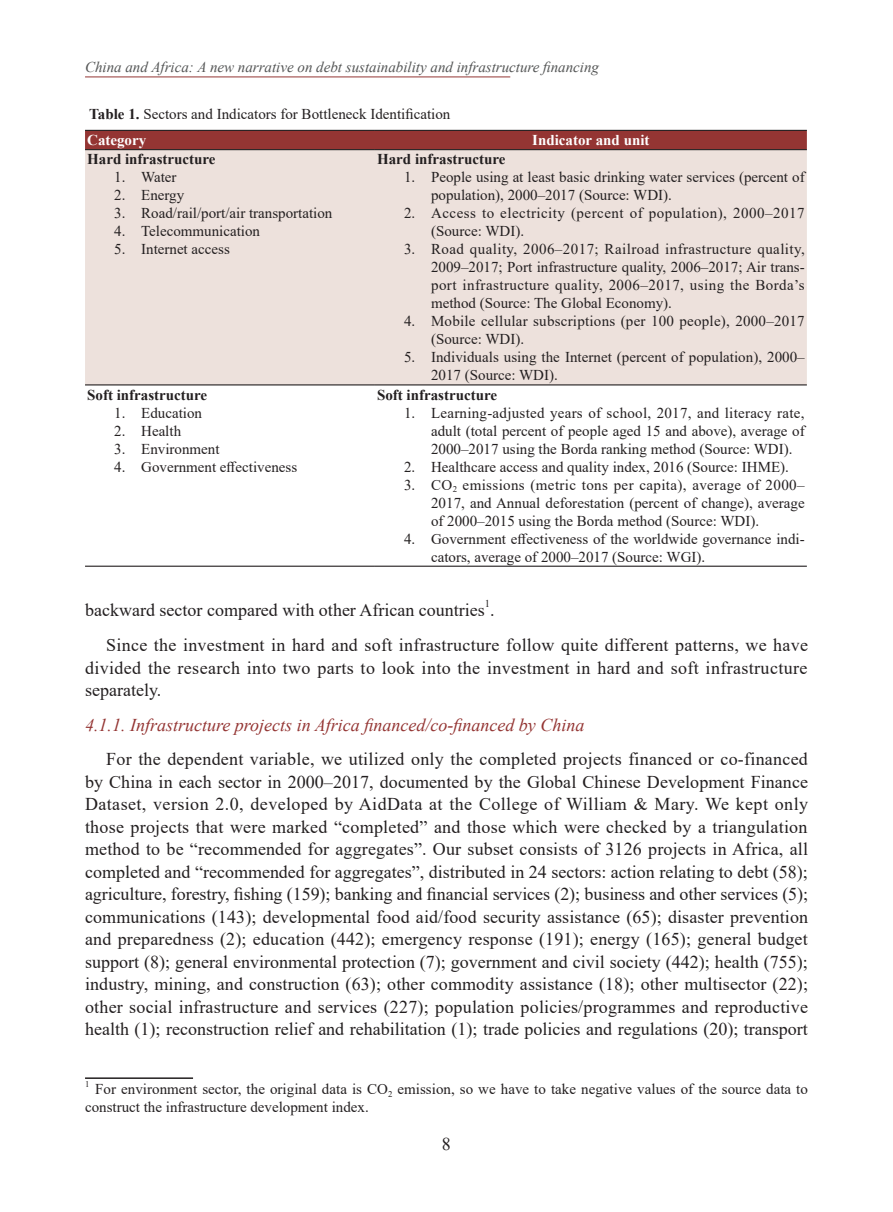
<style>
.page{position:relative;width:893px;height:1212px;background:#fff}
.page>*{position:absolute;margin:0;border:0;box-sizing:border-box;transform-origin:0 0}
.Paragraph{font:18px/22.5px "Times New Roman";color:#231f20;text-align:justify}
.Heading_3{font:italic 18px "Times New Roman";color:#943533}
.Footnote{font:15px/18px "Times New Roman";color:#231f20}
.t1{font:italic 15px "Times New Roman";color:#545555}
.t2{font:700 15px "Times New Roman";color:#231f20}
.Footnote-2{font:15px/18px "Times New Roman";letter-spacing:.035em;color:#231f20}
.Table_List{font:15px "Times New Roman";color:#231f20}
.t3{font:700 15px "Times New Roman";color:#fff}
.Paragraph-2{font:10.5px "Times New Roman";color:#231f20}
.Footnote-3{font:8.7px "Times New Roman";color:#231f20}
.s1{font-weight:700}
</style>
<div class="page">
<hr style="left:85px;top:77px;width:425px;height:1px;background:#943533">
<div style="left:85px;top:131px;width:722px;height:18px;background:#943533"></div>
<div style="left:85px;top:150px;width:722px;height:234px;background:#ede1dc"></div>
<hr style="left:85px;top:130px;width:290px;height:1px;background:#231f20">
<hr style="left:375px;top:130px;width:432px;height:1px;background:#231f20">
<hr style="left:85px;top:149px;width:290px;height:1px;background:#231f20">
<hr style="left:375px;top:149px;width:432px;height:1px;background:#231f20">
<hr style="left:85px;top:384px;width:290px;height:1px;background:#231f20">
<hr style="left:375px;top:384px;width:432px;height:1px;background:#231f20">
<hr style="left:85px;top:566px;width:290px;height:1px;background:#231f20">
<hr style="left:375px;top:566px;width:432px;height:1px;background:#231f20">
<hr style="left:85px;top:1077px;width:108px;height:2px;background:#231f20">
<p class="t1" style="left:85px;top:57px;width:516px">China and Africa: A new narrative on debt sustainability and infrastructure financing</p>
<p class="Table_List" style="left:89px;top:103px;width:363px"><span class="s1">Table 1.</span> Sectors and Indicators for Bottleneck Identification</p>
<p class="t3" style="left:87px;top:129px;width:61px">Category</p>
<p class="t3" style="left:532px;top:129px;width:119px">Indicator and unit</p>
<p class="t2" style="left:87px;top:148px;width:130px">Hard infrastructure</p>
<p class="Footnote" style="left:114px;top:168px;width:64px">1. Water</p>
<p class="Footnote" style="left:114px;top:186px;width:72px">2. Energy</p>
<p class="Footnote" style="left:114px;top:204px;width:220px">3. Road/rail/port/air transportation</p>
<p class="Footnote" style="left:114px;top:222px;width:147px">4. Telecommunication</p>
<p class="Footnote" style="left:114px;top:240px;width:117px">5. Internet access</p>
<p class="t2" style="left:377px;top:148px;width:130px">Hard infrastructure</p>
<p class="Footnote" style="left:431px;top:168px;width:375px;text-indent:-27px">1. People using at least basic drinking water services (percent of population), 2000–2017 (Source: WDI).</p>
<p class="Footnote-2" style="left:431px;top:204px;width:375px;text-indent:-27px">2. Access to electricity (percent of population), 2000–2017 (Source: WDI).</p>
<p class="Footnote" style="left:431px;top:240px;width:375px;text-align:justify;text-indent:-27px">3. Road quality, 2006–2017; Railroad infrastructure quality, 2009–2017; Port infrastructure quality, 2006–2017; Air trans&shy;port infrastructure quality, 2006–2017, using the Borda’s method (Source: The Global Economy).</p>
<p class="Footnote" style="left:431px;top:312px;width:375px;text-indent:-27px">4. Mobile cellular subscriptions (per 100 people), 2000–2017 (Source: WDI).</p>
<p class="Footnote" style="left:431px;top:348px;width:375px;text-indent:-27px">5. Individuals using the Internet (percent of population), 2000–<br>2017 (Source: WDI).</p>
<p class="t2" style="left:377px;top:384px;width:122px">Soft infrastructure</p>
<p class="Footnote" style="left:431px;top:403px;width:375px;text-align:justify;text-indent:-27px">1. Learning-adjusted years of school, 2017, and literacy rate, adult (total percent of people aged 15 and above), average of 2000–2017 using the Borda ranking method (Source: WDI).</p>
<p class="Footnote" style="left:404px;top:457px;width:386px">2. Healthcare access and quality index, 2016 (Source: IHME).</p>
<p class="Footnote" style="left:431px;top:475px;width:375px;text-align:justify;text-indent:-27px">3. CO<sub>2</sub> emissions (metric tons per capita), average of 2000– 2017, and Annual deforestation (percent of change), average of 2000–2015 using the Borda method (Source: WDI).</p>
<p class="Footnote" style="left:431px;top:529px;width:375px;text-indent:-27px">4. Government effectiveness of the worldwide governance indi&shy;cators, average of 2000–2017 (Source: WGI).</p>
<p class="Paragraph" style="left:85px;top:598px;width:411px">backward sector compared with other African countries .</p>
<p class="t2" style="left:87px;top:384px;width:122px">Soft infrastructure</p>
<p class="Footnote" style="left:114px;top:403px;width:89px">1. Education</p>
<p class="Footnote" style="left:114px;top:421px;width:68px">2. Health</p>
<p class="Footnote" style="left:114px;top:439px;width:107px">3. Environment</p>
<p class="Footnote" style="left:114px;top:457px;width:185px">4. Government effectiveness</p>
<p class="Paragraph-2" style="left:485px;top:596px;width:7px">1</p>
<p class="Paragraph" style="left:85px;top:633px;width:725px;text-indent:21px">Since the investment in hard and soft infrastructure follow quite different patterns, we have divided the research into two parts to look into the investment in hard and soft infrastructure separately.</p>
<p class="Heading_3" style="left:85px;top:713px;width:501px">4.1.1. Infrastructure projects in Africa financed/co-financed by China</p>
<p class="Paragraph" style="left:85px;top:747px;width:725px;text-indent:21px">For the dependent variable, we utilized only the completed projects financed or co-financed by China in each sector in 2000–2017, documented by the Global Chinese Development Finance Dataset, version 2.0, developed by AidData at the College of William &amp; Mary. We kept only those projects that were marked “completed” and those which were checked by a triangulation method to be “recommended for aggregates”. Our subset consists of 3126 projects in Africa, all completed and “recommended for aggregates”, distributed in 24 sectors: action relating to debt (58); agriculture, forestry, fishing (159); banking and financial services (2); business and other services (5); communications (143); developmental food aid/food security assistance (65); disaster prevention and preparedness (2); education (442); emergency response (191); energy (165); general budget support (8); general environmental protection (7); government and civil society (442); health (755); industry, mining, and construction (63); other commodity assistance (18); other multisector (22); other social infrastructure and services (227); population policies/programmes and reproductive health (1); reconstruction relief and rehabilitation (1); trade policies and regulations (20); transport</p>
<p class="Footnote-3" style="left:85px;top:1077px;width:6px">1</p>
<p class="Footnote" style="left:85px;top:1079px;width:724px;text-indent:10px">For environment sector, the original data is CO<sub>2</sub> emission, so we have to take negative values of the source data to construct the infrastructure development index.</p>
<p class="Paragraph" style="left:442px;top:1132px;width:10px">8</p>
</div>
